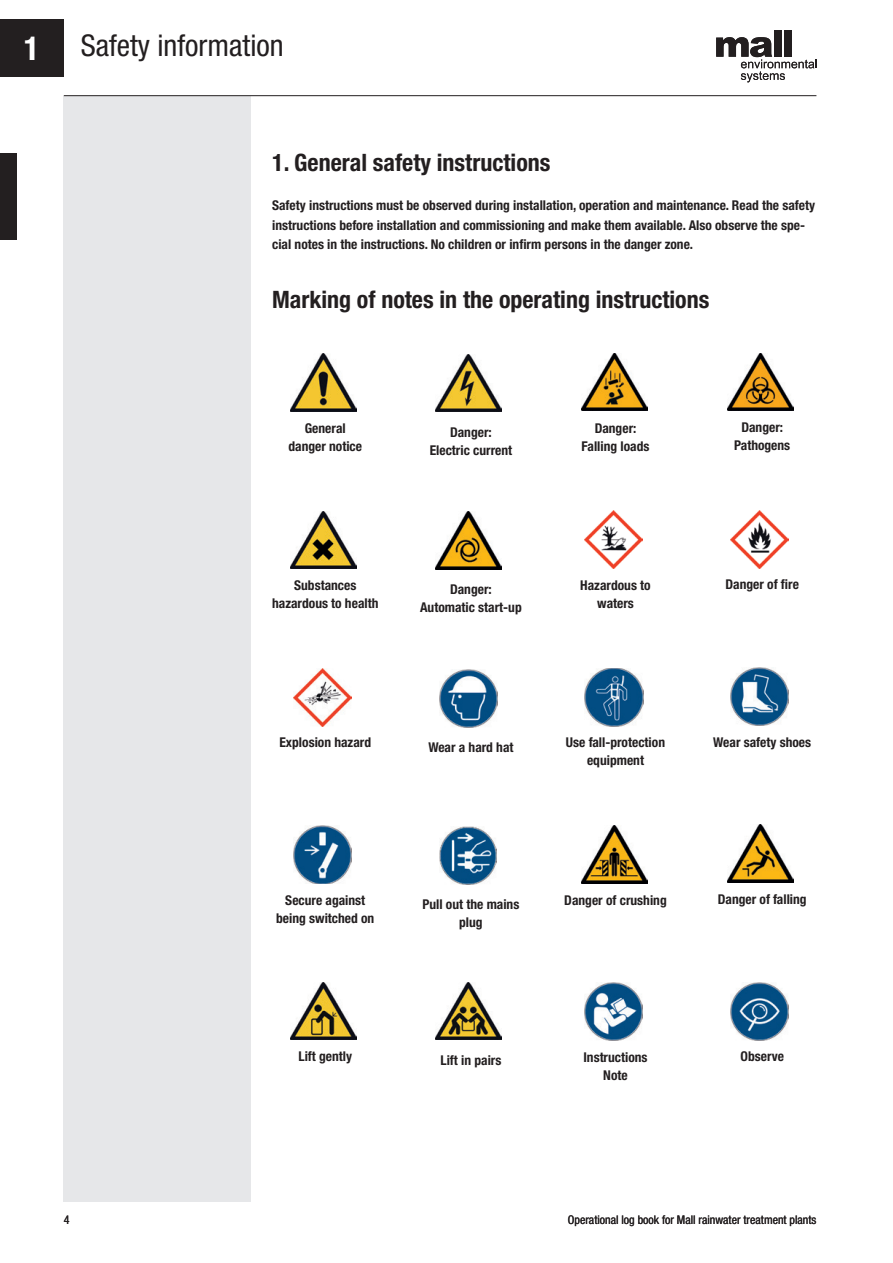
<style>
.page{position:relative;width:893px;height:1263px;background:#fff}
.page>*{position:absolute;margin:0;border:0;box-sizing:border-box;transform-origin:0 0}
.t1{font:condensed 30px "Helvetica Neue LT Pro";color:#231f20}
.t2{font:700 condensed 24px "Helvetica Neue LT Pro";color:#231f20}
.t3{font:700 condensed 13.5px/18px "Helvetica Neue LT Pro";color:#231f20;text-align:center}
.t4{font:condensed 12px "Helvetica Neue LT Pro";color:#231f20}
.s1{font-weight:700;font-size:33px;color:#fff}
</style>
<div class="page">
<div style="left:0;top:153px;width:17px;height:86px;background:#231f20"></div>
<div style="left:64px;top:96px;width:187px;height:1105px;background:#e6e7e9"></div>
<img style="left:727px;top:353px;width:66px;height:58px">
<img style="left:730px;top:510px;width:58px;height:58px">
<img style="left:730px;top:668px;width:59px;height:57px">
<img style="left:727px;top:825px;width:66px;height:57px">
<img style="left:730px;top:982px;width:59px;height:58px">
<img style="left:582px;top:353px;width:65px;height:58px">
<img style="left:585px;top:511px;width:58px;height:58px">
<img style="left:585px;top:668px;width:58px;height:58px">
<img style="left:581px;top:826px;width:66px;height:57px">
<img style="left:585px;top:982px;width:58px;height:58px">
<img style="left:290px;top:354px;width:66px;height:57px">
<img style="left:290px;top:511px;width:66px;height:58px">
<img style="left:293px;top:669px;width:58px;height:57px">
<img style="left:293px;top:826px;width:59px;height:58px">
<img style="left:290px;top:982px;width:66px;height:58px">
<img style="left:436px;top:354px;width:66px;height:58px">
<img style="left:436px;top:512px;width:66px;height:57px">
<img style="left:439px;top:669px;width:58px;height:58px">
<img style="left:439px;top:826px;width:58px;height:58px">
<img style="left:436px;top:982px;width:66px;height:58px">
<div style="left:0;top:19px;width:64px;height:58px;background:#231f20"></div>
<hr style="left:64px;top:95px;width:752px;height:1px;background:#231f20">
<div style="left:774px;top:30px;width:7px;height:27px;background:#231f20"></div>
<div style="left:784px;top:30px;width:7px;height:27px;background:#231f20"></div>
<svg style="left:716px;top:37px;width:101px;height:45px"></svg>
<h1 class="t1" style="left:24px;top:28px;width:261px"><span class="s1">1</span> Safety information</h1>
<h2 class="t2" style="left:272px;top:148px;width:280px">1. General safety instructions</h2>
<p class="t3" style="left:272px;top:196px;width:544px;line-height:19.5px;text-align:left">Safety instructions must be observed during installation, operation and maintenance. Read the safety instructions before installation and commissioning and make them available. Also observe the spe&shy;cial notes in the instructions. No children or infirm persons in the danger zone.</p>
<h2 class="t2" style="left:272px;top:285px;width:439px">Marking of notes in the operating instructions</h2>
<p class="t3" style="left:288px;top:419px;width:75px">General danger notice</p>
<p class="t3" style="left:430px;top:423px;width:84px">Danger:<br>Electric current</p>
<p class="t3" style="left:582px;top:419px;width:69px">Danger:<br>Falling loads</p>
<p class="t3" style="left:734px;top:418px;width:58px">Danger:<br>Pathogens</p>
<p class="t3" style="left:272px;top:576px;width:108px">Substances hazardous to health</p>
<p class="t3" style="left:420px;top:581px;width:103px">Danger:<br>Automatic start-up</p>
<p class="t3" style="left:580px;top:576px;width:72px">Hazardous to waters</p>
<p class="t3" style="left:725px;top:576px;width:75px">Danger of fire</p>
<p class="t3" style="left:279px;top:734px;width:93px">Explosion hazard</p>
<p class="t3" style="left:428px;top:738px;width:87px">Wear a hard hat</p>
<p class="t3" style="left:566px;top:734px;width:101px">Use fall-protection equipment</p>
<p class="t3" style="left:713px;top:733px;width:99px">Wear safety shoes</p>
<p class="t3" style="left:276px;top:891px;width:100px">Secure against being switched on</p>
<p class="t3" style="left:298px;top:1047px;width:55px">Lift gently</p>
<p class="t3" style="left:422px;top:895px;width:98px">Pull out the mains plug</p>
<p class="t3" style="left:564px;top:891px;width:104px">Danger of crushing</p>
<p class="t3" style="left:440px;top:1051px;width:62px">Lift in pairs</p>
<p class="t3" style="left:583px;top:1048px;width:66px">Instructions<br>Note</p>
<p class="t3" style="left:718px;top:890px;width:90px">Danger of falling</p>
<p class="t3" style="left:740px;top:1048px;width:45px">Observe</p>
<p class="t4" style="left:64px;top:1212px;width:7px">4</p>
<p class="t4" style="left:568px;top:1212px;width:250px">Operational log book for Mall rainwater treatment plants</p>
</div>
